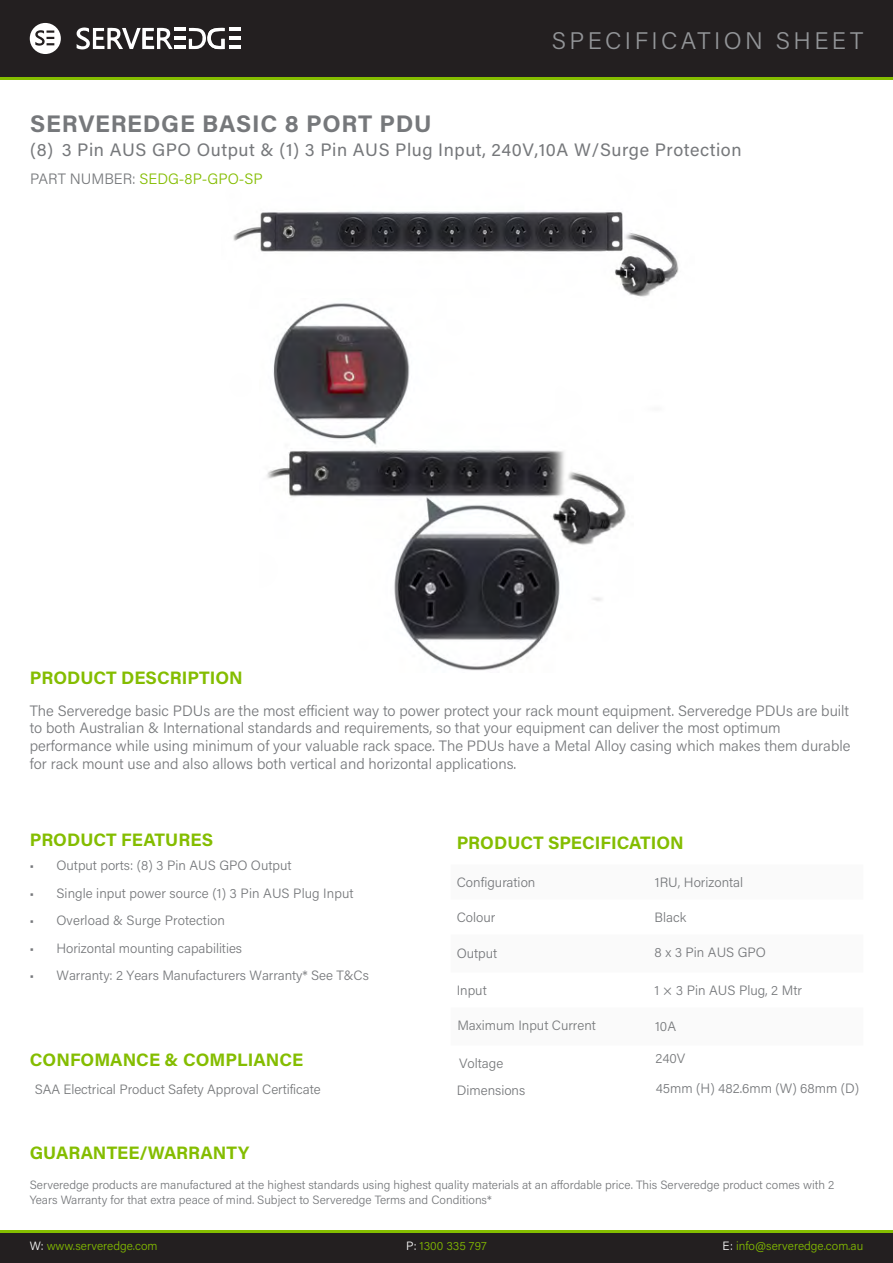
<style>
.page{position:relative;width:893px;height:1263px;background:#fff}
.page>*{position:absolute;margin:0;border:0;box-sizing:border-box;transform-origin:0 0}
.t1{font:700 24px "Acumin Pro";letter-spacing:.03em;color:#76787b}
.t2{font:300 24px "Acumin Pro";letter-spacing:.14em;color:#939598}
.Acumin_Pro{font:700 18px "Acumin Pro";color:#84bd00}
.t3{font:18px "Acumin Pro";letter-spacing:.03em;color:#76787b}
.Acumin_Pro-2{font:300 15px/17.7px "Acumin Pro";color:#76787b}
.t4{font:300 15px "Acumin Pro";color:#84bd00}
.t5{font:300 13.5px "Acumin Pro";color:#76787b}
.t6{font:300 13.5px "Acumin Pro";letter-spacing:-.005em;color:#77797b}
.Acumin_Pro-3{font:300 12px/14.4px "Acumin Pro";color:#76787b}
.t7{font:300 12px "Acumin Pro";color:#84bd00}
.s1{color:#76787b}
.s2{color:#fff}
</style>
<div class="page">
<img style="left:233px;top:211px;width:446px;height:86px">
<div style="left:0;top:0;width:893px;height:77px;background:#231f20"></div>
<hr style="left:0;top:77px;width:893px;height:3px;background:#84bd00">
<svg style="left:77px;top:27px;width:163px;height:22px"></svg>
<svg style="left:30px;top:23px;width:31px;height:31px"></svg>
<div style="left:0;top:1233px;width:893px;height:30px;background:#231f20"></div>
<hr style="left:0;top:1230px;width:893px;height:3px;background:#84bd00">
<img style="left:267px;top:303px;width:359px;height:368px">
<h1 class="t2" style="left:552px;top:24px;width:313px">SPECIFICATION SHEET</h1>
<p class="t1" style="left:30px;top:107px;width:403px">SERVEREDGE BASIC 8 PORT PDU</p>
<p class="t3" style="left:30px;top:137px;width:713px">(8) 3 Pin AUS GPO Output &amp; (1) 3 Pin AUS Plug Input, 240V,10A W/Surge Protection</p>
<p class="t4" style="left:30px;top:168px;width:234px"><span class="s1">PART NUMBER:</span> SEDG-8P-GPO-SP</p>
<p class="Acumin_Pro" style="left:30px;top:665px;width:214px">PRODUCT DESCRIPTION</p>
<p class="Acumin_Pro-2" style="left:30px;top:701px;width:822px">The Serveredge basic PDUs are the most efficient way to power protect your rack mount equipment. Serveredge PDUs are built to both Australian &amp; International standards and requirements, so that your equipment can deliver the most optimum performance while using minimum of your valuable rack space. The PDUs have a Metal Alloy casing which makes them durable for rack mount use and also allows both vertical and horizontal applications.</p>
<p class="Acumin_Pro" style="left:30px;top:827px;width:185px">PRODUCT FEATURES</p>
<p class="t5" style="left:30px;top:856px;width:263px">• Output ports: (8) 3 Pin AUS GPO Output</p>
<p class="t5" style="left:30px;top:884px;width:325px">• Single input power source (1) 3 Pin AUS Plug Input</p>
<p class="t5" style="left:30px;top:911px;width:197px">• Overload &amp; Surge Protection</p>
<p class="t5" style="left:30px;top:939px;width:214px">• Horizontal mounting capabilities</p>
<p class="t5" style="left:30px;top:966px;width:341px">• Warranty: 2 Years Manufacturers Warranty* See T&amp;Cs</p>
<p class="Acumin_Pro" style="left:30px;top:1047px;width:275px">CONFOMANCE &amp; COMPLIANCE</p>
<p class="t6" style="left:35px;top:1080px;width:287px">SAA Electrical Product Safety Approval Certificate</p>
<p class="Acumin_Pro" style="left:457px;top:830px;width:229px">PRODUCT SPECIFICATION</p>
<p class="t5" style="left:457px;top:873px;width:80px">Configuration</p>
<p class="t5" style="left:655px;top:873px;width:90px">1RU, Horizontal</p>
<p class="t5" style="left:457px;top:908px;width:40px">Colour</p>
<p class="t5" style="left:655px;top:908px;width:33px">Black</p>
<p class="t5" style="left:457px;top:944px;width:42px">Output</p>
<p class="t5" style="left:655px;top:943px;width:113px">8 x 3 Pin AUS GPO</p>
<p class="t5" style="left:457px;top:981px;width:32px">Input</p>
<p class="t5" style="left:655px;top:981px;width:149px">1 × 3 Pin AUS Plug, 2 Mtr</p>
<p class="t6" style="left:457px;top:1016px;width:140px">Maximum Input Current</p>
<p class="t6" style="left:655px;top:1016px;width:22px">10A</p>
<p class="t6" style="left:459px;top:1054px;width:46px">Voltage</p>
<p class="t6" style="left:655px;top:1049px;width:32px">240V</p>
<p class="t5" style="left:656px;top:1079px;width:205px">45mm (H) 482.6mm (W) 68mm (D)</p>
<p class="t5" style="left:457px;top:1081px;width:70px">Dimensions</p>
<p class="Acumin_Pro" style="left:30px;top:1140px;width:221px">GUARANTEE/WARRANTY</p>
<p class="Acumin_Pro-3" style="left:30px;top:1177px;width:806px">Serveredge products are manufactured at the highest standards using highest quality materials at an affordable price. This Serveredge product comes with 2<br>Years Warranty for that extra peace of mind. Subject to Serveredge Terms and Conditions*</p>
<p class="t7" style="left:30px;top:1238px;width:129px"><span class="s2">W:</span> www.serveredge.com</p>
<p class="t7" style="left:406px;top:1238px;width:82px"><span class="s2">P:</span> 1300 335 797</p>
<p class="t7" style="left:723px;top:1238px;width:142px"><span class="s2">E:</span> info@serveredge.com.au</p>
</div>
